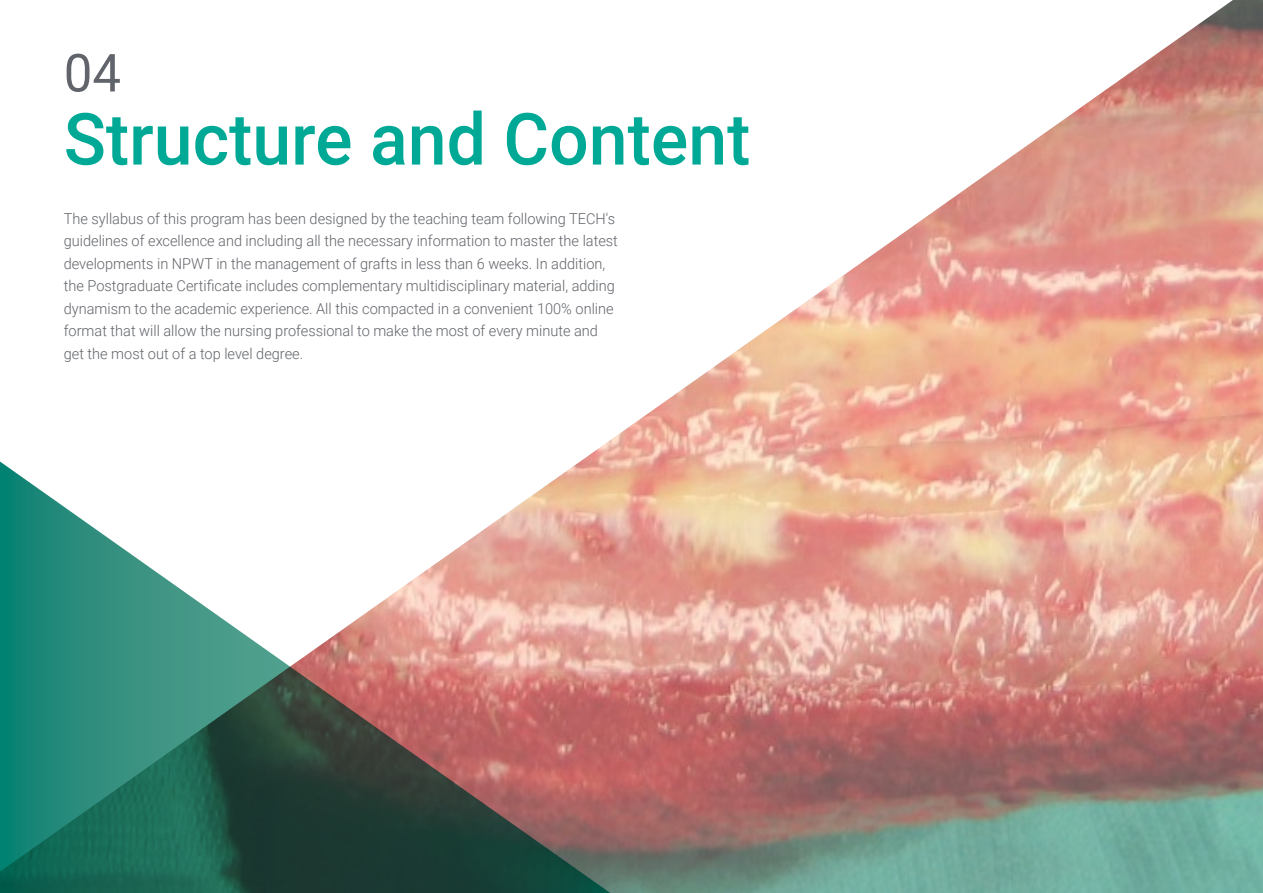
<style>
.page{position:relative;width:1263px;height:893px;background:#fff}
.page>*{position:absolute;margin:0;border:0;box-sizing:border-box;transform-origin:0 0}
.t1{font:500 72px "Roboto";color:#00a996}
.t2{font:52.5px "Roboto";color:#61646a}
.t3{font:300 15px/22.5px "Roboto";color:#61646a}
</style>
<div class="page">
<img style="left:602px;top:0;width:661px;height:893px">
<svg style="left:0;top:446px;width:640px;height:447px"></svg>
<h2 class="t2" style="left:64px;top:36px;width:59px">04</h2>
<h1 class="t1" style="left:64px;top:89px;width:688px">Structure and Content</h1>
<p class="t3" style="left:64px;top:207px;width:556px">The syllabus of this program has been designed by the teaching team following TECH's guidelines of excellence and including all the necessary information to master the latest developments in NPWT in the management of grafts in less than 6 weeks. In addition, the Postgraduate Certificate includes complementary multidisciplinary material, adding dynamism to the academic experience. All this compacted in a convenient 100% online format that will allow the nursing professional to make the most of every minute and get the most out of a top level degree.</p>
</div>
